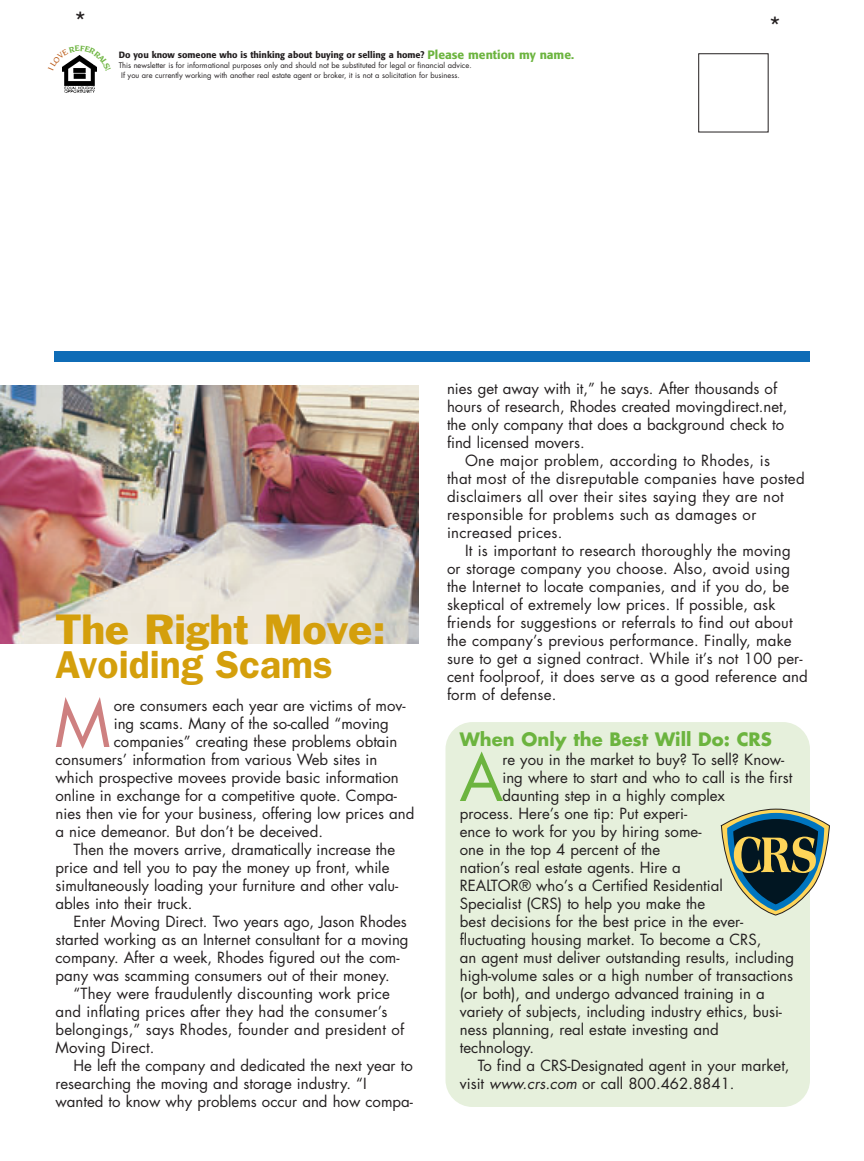
<style>
.page{position:relative;width:864px;height:1161px;background:#fff}
.page>*{position:absolute;margin:0;border:0;box-sizing:border-box;transform-origin:0 0}
.t1{font:62.7px "Futura";color:#ce8080}
.t2{font:62.7px "Futura";color:#6cb43f}
.t3{font:39px "Franklin Gothic";color:#d49f0c}
.t4{font:600 39px "Franklin Gothic";color:#d49f0c}
.t5{font:27px "Helvetica";color:#231f20}
.t6{font:700 18px "Futura";color:#6cb43f}
.t7{font:15px/18px "Futura";color:#231f20}
.t8{font:15px/18px "Futura";letter-spacing:.02em;color:#231f20}
.t9{font:500 9px "Formata";color:#231f20}
.t10{font:7.5px/10.5px "Futura";color:#231f20}
.s1{font-size:12px;color:#6cb43f}
.s2{font-style:italic}
</style>
<div class="page">
<img style="left:62px;top:71px;width:35px;height:21px">
<div style="left:54px;top:351px;width:756px;height:11px;background:#0f6cb6"></div>
<div style="left:698px;top:53px;width:71px;height:79px;border:1px solid #231f20"></div>
<div style="left:446px;top:722px;width:364px;height:385px;background:#e6f0dc;border-radius:27px"></div>
<img style="left:0;top:385px;width:418px;height:259px">
<svg style="left:721px;top:808px;width:109px;height:108px"></svg>
<svg style="left:62px;top:55px;width:35px;height:16px"></svg>
<h3 class="t5" style="left:75px;top:12px;width:12px">*</h3>
<p class="t9" style="left:119px;top:51px;width:457px">Do you know someone who is thinking about buying or selling a home? <span class="s1">Please mention my name.</span></p>
<p class="t10" style="left:121px;top:60px;width:352px;text-indent:-3px">This newsletter is for informational purposes only and should not be substituted for legal or financial advice.<br>If you are currently working with another real estate agent or broker, it is not a solicitation for business.</p>
<h3 class="t5" style="left:770px;top:17px;width:12px">*</h3>
<h2 class="t3" style="left:56px;top:614px;width:332px">The Right Move:</h2>
<h2 class="t4" style="left:56px;top:651px;width:279px">Avoiding Scams</h2>
<h1 class="t1" style="left:55px;top:695px;width:58px">M</h1>
<p class="t7" style="left:114px;top:698px;width:293px">ore consumers each year are victims of mov-</p>
<p class="t7" style="left:114px;top:716px;width:277px">ing scams. Many of the so-called “moving</p>
<p class="t7" style="left:114px;top:734px;width:285px">companies” creating these problems obtain</p>
<p class="t7" style="left:56px;top:752px;width:323px">consumers’ information from various Web sites in</p>
<p class="t7" style="left:56px;top:770px;width:345px">which prospective movees provide basic information</p>
<p class="t7" style="left:56px;top:788px;width:343px">online in exchange for a competitive quote. Compa-</p>
<p class="t7" style="left:56px;top:806px;width:360px">nies then vie for your business, offering low prices and</p>
<p class="t7" style="left:56px;top:824px;width:269px">a nice demeanor. But don’t be deceived.</p>
<p class="t7" style="left:74px;top:842px;width:323px">Then the movers arrive, dramatically increase the</p>
<p class="t7" style="left:56px;top:860px;width:336px">price and tell you to pay the money up front, while</p>
<p class="t7" style="left:56px;top:878px;width:344px">simultaneously loading your furniture and other valu-</p>
<p class="t7" style="left:56px;top:896px;width:138px">ables into their truck.</p>
<p class="t7" style="left:74px;top:914px;width:335px">Enter Moving Direct. Two years ago, Jason Rhodes</p>
<p class="t7" style="left:56px;top:932px;width:355px">started working as an Internet consultant for a moving</p>
<p class="t7" style="left:56px;top:950px;width:346px">company. After a week, Rhodes figured out the com-</p>
<p class="t7" style="left:56px;top:968px;width:336px">pany was scamming consumers out of their money.</p>
<p class="t7" style="left:74px;top:986px;width:318px">“They were fraudulently discounting work price</p>
<p class="t7" style="left:56px;top:1004px;width:334px">and inflating prices after they had the consumer’s</p>
<p class="t7" style="left:56px;top:1022px;width:350px">belongings,” says Rhodes, founder and president of</p>
<p class="t7" style="left:56px;top:1040px;width:101px">Moving Direct.</p>
<p class="t7" style="left:74px;top:1058px;width:341px">He left the company and dedicated the next year to</p>
<p class="t7" style="left:56px;top:1076px;width:313px">researching the moving and storage industry. “I</p>
<p class="t7" style="left:56px;top:1094px;width:359px">wanted to know why problems occur and how compa-</p>
<p class="t7" style="left:447px;top:381px;width:342px">nies get away with it,” he says. After thousands of hours of research, Rhodes created movingdirect.net, the only company that does a background check to find licensed movers.</p>
<p class="t8" style="left:447px;top:453px;width:359px;text-indent:18px">One major problem, according to Rhodes, is<br>that most of the disreputable companies have posted disclaimers all over their sites saying they are not responsible for problems such as damages or increased prices.</p>
<p class="t7" style="left:447px;top:543px;width:362px;text-indent:18px">It is important to research thoroughly the moving or storage company you choose. Also, avoid using the Internet to locate companies, and if you do, be skeptical of extremely low prices. If possible, ask friends for suggestions or referrals to find out about the company’s previous performance. Finally, make sure to get a signed contract. While it’s not 100 per&shy;cent foolproof, it does serve as a good reference and form of defense.</p>
<p class="t6" style="left:460px;top:731px;width:314px">When Only the Best Will Do: CRS</p>
<h1 class="t2" style="left:459px;top:749px;width:45px">A</h1>
<p class="t7" style="left:502px;top:752px;width:283px">re you in the market to buy? To sell? Know-</p>
<p class="t7" style="left:502px;top:770px;width:291px">ing where to start and who to call is the first</p>
<p class="t7" style="left:502px;top:788px;width:224px">daunting step in a highly complex</p>
<p class="t7" style="left:460px;top:806px;width:229px">process. Here’s one tip: Put experi-</p>
<p class="t7" style="left:460px;top:824px;width:243px">ence to work for you by hiring some-</p>
<p class="t7" style="left:460px;top:842px;width:202px">one in the top 4 percent of the</p>
<p class="t7" style="left:460px;top:860px;width:223px">nation’s real estate agents. Hire a</p>
<p class="t7" style="left:460px;top:878px;width:265px">REALTOR® who’s a Certified Residential</p>
<p class="t7" style="left:460px;top:896px;width:247px">Specialist (CRS) to help you make the</p>
<p class="t7" style="left:460px;top:914px;width:285px">best decisions for the best price in the ever-</p>
<p class="t7" style="left:460px;top:932px;width:303px">fluctuating housing market. To become a CRS,</p>
<p class="t7" style="left:460px;top:950px;width:336px">an agent must deliver outstanding results, including</p>
<p class="t7" style="left:460px;top:968px;width:335px">high-volume sales or a high number of transactions</p>
<p class="t7" style="left:460px;top:986px;width:306px">(or both), and undergo advanced training in a</p>
<p class="t7" style="left:460px;top:1004px;width:324px">variety of subjects, including industry ethics, busi-</p>
<p class="t7" style="left:460px;top:1022px;width:260px">ness planning, real estate investing and</p>
<p class="t7" style="left:460px;top:1040px;width:76px">technology.</p>
<p class="t7" style="left:478px;top:1058px;width:313px">To find a CRS-Designated agent in your market,</p>
<p class="t7" style="left:460px;top:1076px;width:276px">visit <span class="s2">www.crs.com</span> or call 800.462.8841.</p>
</div>
